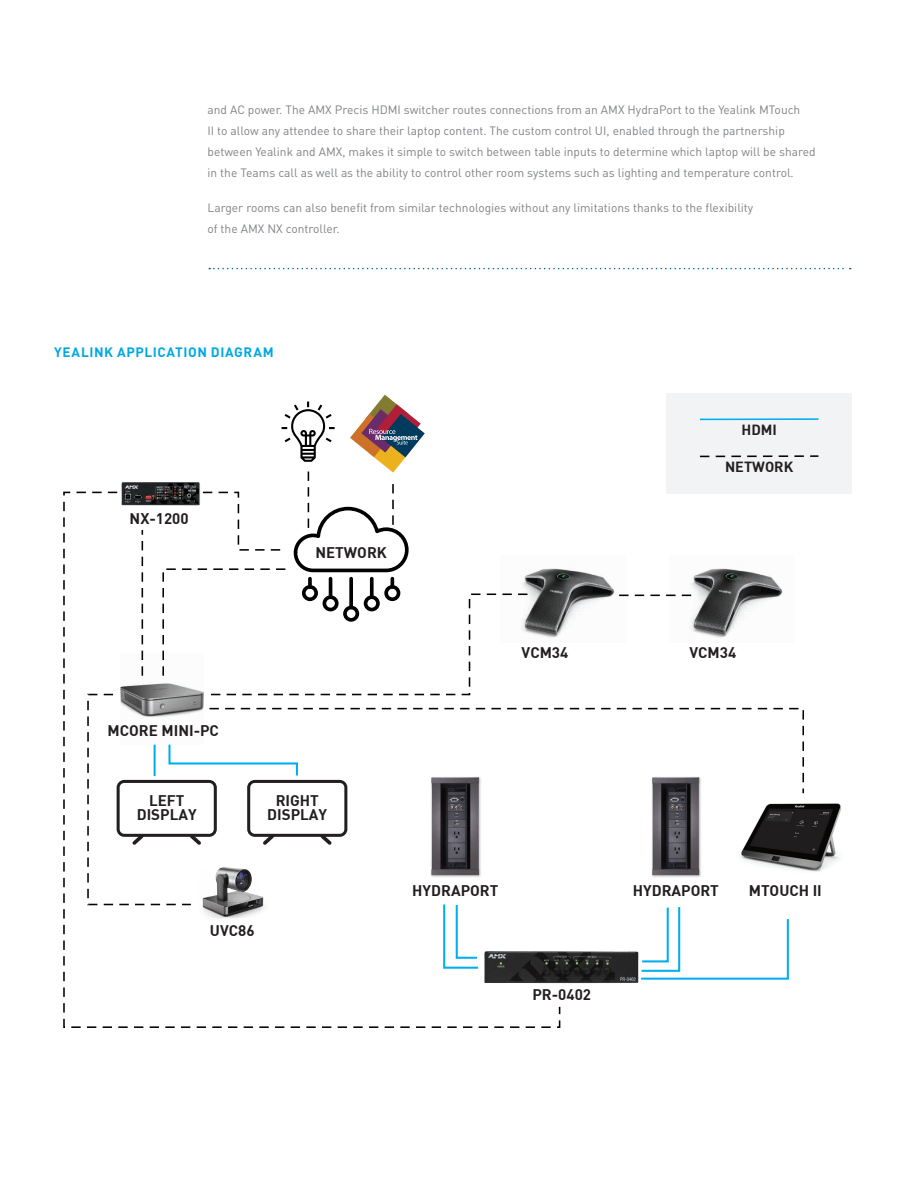
<style>
.page{position:relative;width:918px;height:1188px;background:#fff}
.page>*{position:absolute;margin:0;border:0;box-sizing:border-box;transform-origin:0 0}
.t1{font:15.15px/13.8px "DIN Bold";color:#231f20;text-align:center}
.t2{font:14.4px "DIN Bold";color:#231f20}
.t3{font:700 13.5px "DIN";letter-spacing:.045em;color:#00a8e2}
.t4{font:12px/21px "DIN";color:#808285}
</style>
<div class="page">
<img style="left:561px;top:569px;width:64px;height:63px">
<img style="left:670px;top:568px;width:113px;height:70px">
<img style="left:561px;top:951px;width:78px;height:33px">
<img style="left:651px;top:795px;width:50px;height:82px">
<img style="left:739px;top:803px;width:103px;height:69px">
<div style="left:666px;top:393px;width:186px;height:100px;background:#f2f3f4"></div>
<svg style="left:700px;top:455px;width:118px;height:2px"></svg>
<hr style="left:700px;top:418px;width:118px;height:2px;background:#00aeef">
<svg style="left:641px;top:907px;width:148px;height:73px"></svg>
<svg style="left:619px;top:595px;width:78px;height:1px"></svg>
<svg style="left:561px;top:707px;width:243px;height:88px"></svg>
<svg style="left:121px;top:395px;width:304px;height:96px"></svg>
<svg style="left:63px;top:491px;width:498px;height:537px"></svg>
<svg style="left:209px;top:268px;width:642px;height:1px"></svg>
<p class="t4" style="left:208px;top:99px;width:610px">and AC power. The AMX Precis HDMI switcher routes connections from an AMX HydraPort to the Yealink MTouch<br>II to allow any attendee to share their laptop content. The custom control UI, enabled through the partnership between Yealink and AMX, makes it simple to switch between table inputs to determine which laptop will be shared in the Teams call as well as the ability to control other room systems such as lighting and temperature control.</p>
<p class="t4" style="left:208px;top:197px;width:547px">Larger rooms can also benefit from similar technologies without any limitations thanks to the flexibility of the AMX NX controller.</p>
<p class="t3" style="left:54px;top:343px;width:221px">YEALINK APPLICATION DIAGRAM</p>
<p class="t1" style="left:130px;top:511px;width:61px">NX-1200</p>
<p class="t1" style="left:315px;top:545px;width:73px">NETWORK</p>
<p class="t2" style="left:741px;top:420px;width:37px">HDMI</p>
<p class="t2" style="left:725px;top:458px;width:70px">NETWORK</p>
<p class="t1" style="left:108px;top:723px;width:113px">MCORE MINI-PC</p>
<p class="t1" style="left:137px;top:793px;width:61px">LEFT<br>DISPLAY</p>
<p class="t1" style="left:267px;top:793px;width:61px">RIGHT<br>DISPLAY</p>
<p class="t1" style="left:210px;top:923px;width:46px">UVC86</p>
<p class="t1" style="left:522px;top:645px;width:48px">VCM34</p>
<p class="t1" style="left:689px;top:645px;width:48px">VCM34</p>
<p class="t1" style="left:412px;top:883px;width:88px">HYDRAPORT</p>
<p class="t1" style="left:749px;top:883px;width:75px">MTOUCH II</p>
<p class="t1" style="left:633px;top:883px;width:88px">HYDRAPORT</p>
<p class="t1" style="left:532px;top:987px;width:60px">PR-0402</p>
</div>
